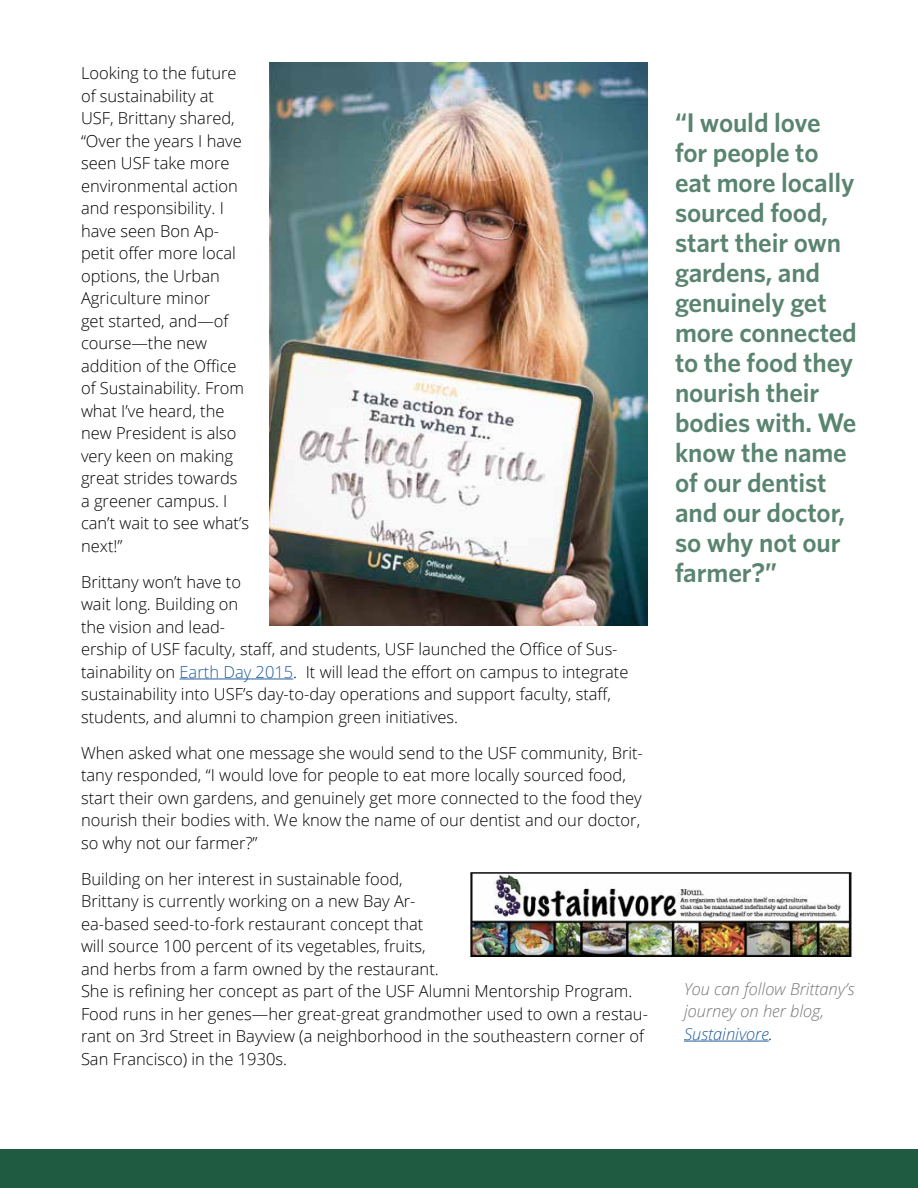
<style>
.page{position:relative;width:918px;height:1188px;background:#fff}
.page>*{position:absolute;margin:0;border:0;box-sizing:border-box;transform-origin:0 0}
.t1{font:600 27px/30px "Whitney";letter-spacing:-.005em;color:#598470}
.t2{font:300 16.5px/22.5px "Open Sans";color:#000}
.t3{font:italic 300 16.5px/22.5px "Open Sans";color:#77777a}
.s1{color:#215e9e}
.s2{color:#000}
</style>
<div class="page">
<img style="left:269px;top:62px;width:378px;height:564px">
<img style="left:470px;top:872px;width:382px;height:84px">
<div style="left:0;top:1149px;width:918px;height:39px;background:#1f5b41"></div>
<hr style="left:180px;top:679px;width:113px;height:1px;background:#215e9e">
<hr style="left:684px;top:1041px;width:85px;height:1px;background:#215e9e">
<p class="t2" style="left:81px;top:62px;width:170px">Looking to the future of sustainability at<br>USF, Brittany shared, “Over the years I have seen USF take more environmental action and responsibility. I have seen Bon Ap&shy;petit offer more local options, the Urban<br>Agriculture minor<br>get started, and—of course—the new addition of the Office of Sustainability. From what I’ve heard, the new President is also very keen on making great strides towards a greener campus. I can’t wait to see what’s next!”</p>
<p class="t2" style="left:81px;top:570px;width:549px">Brittany won’t have to<br>wait long. Building on<br>the vision and lead-<br>ership of USF faculty, staff, and students, USF launched the Office of Sus&shy;tainability on <span class="s1">Earth Day 2015</span>. It will lead the effort on campus to integrate sustainability into USF’s day-to-day operations and support faculty, staff, students, and alumni to champion green initiatives.</p>
<p class="t2" style="left:81px;top:741px;width:563px">When asked what one message she would send to the USF community, Brit&shy;tany responded, “I would love for people to eat more locally sourced food, start their own gardens, and genuinely get more connected to the food they nourish their bodies with. We know the name of our dentist and our doctor, so why not our farmer?”</p>
<p class="t2" style="left:81px;top:867px;width:569px">Building on her interest in sustainable food,<br>Brittany is currently working on a new Bay Ar-<br>ea-based seed-to-fork restaurant concept that<br>will source 100 percent of its vegetables, fruits,<br>and herbs from a farm owned by the restaurant.<br>She is refining her concept as part of the USF Alumni Mentorship Program.<br>Food runs in her genes—her great-great grandmother used to own a restau&shy;rant on 3rd Street in Bayview (a neighborhood in the southeastern corner of San Francisco) in the 1930s.</p>
<h1 class="t1" style="left:675px;top:107px;width:183px">“I would love for people to eat more locally sourced food, start their own gardens, and genuinely get more connected to the food they nourish their bodies with. We know the name of our dentist and our doctor, so why not our farmer?”</h1>
<p class="t3" style="left:684px;top:977px;width:172px">You can follow Brittany’s journey on her blog,<br><span class="s1">Sustainivore</span><span class="s2">.</span></p>
</div>
